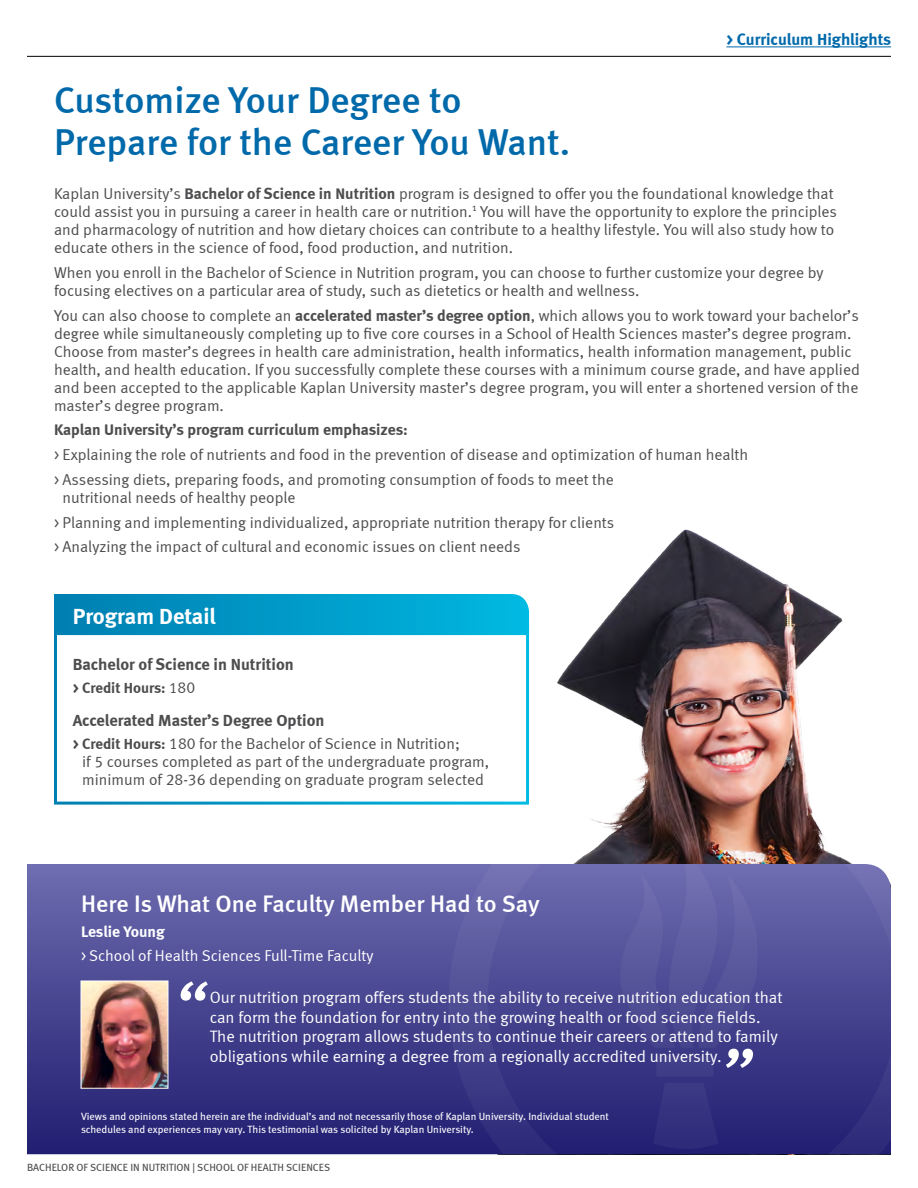
<style>
.page{position:relative;width:918px;height:1188px;background:#fff}
.page>*{position:absolute;margin:0;border:0;box-sizing:border-box;transform-origin:0 0}
.t1{font:italic 72px "Meta Normal LF";color:#fff}
.t2{font:500 37.5px/42px "Meta";color:#0069aa}
.t3{font:500 24px "Meta";color:#fff}
.t4{font:700 22.5px "Meta";color:#fff}
.t5{font:16.5px/19.8px "Meta Normal";color:#fff}
.t6{font:16.5px "Meta Bold LF";color:#4d4d4f}
.t7{font:16.5px "Meta Bold LF";color:#0069aa}
.t8{font:15.75px/18px "Meta Normal";color:#4d4d4f}
.t9{font:15.75px/18px "Meta Normal LF";color:#4d4d4f}
.t10{font:15.75px "Meta Bold LF";color:#4d4d4f}
.t11{font:15.75px "Meta Normal";color:#fff}
.t12{font:15.75px "Meta Bold LF";letter-spacing:-.005em;color:#fff}
.t13{font:15px "Meta Bold LF";color:#4d4d4f}
.t14{font:10.5px/12.6px "Meta Book LF";color:#fff}
.t15{font:10.5px "Meta Book LF";color:#4d4d4f}
.s1{font-family:"Meta Bold LF"}
.s2{font-family:"Meta Normal LF"}
.s3{font-family:"Meta Normal LF";font-size:15.75px}
.s4{font-family:"Meta Bold LF";font-size:15px}
</style>
<div class="page">
<img style="left:449px;top:529px;width:404px;height:335px">
<hr style="left:726px;top:47px;width:165px;height:1px;background:#0069aa">
<hr style="left:27px;top:56px;width:864px;height:1px;background:#000">
<svg style="left:54px;top:594px;width:475px;height:41px;background:#009bc8"></svg>
<svg style="left:27px;top:864px;width:422px;height:290px;background:#474590"></svg>
<svg style="left:449px;top:864px;width:442px;height:290px;background:#484690"></svg>
<svg style="left:612px;top:864px;width:147px;height:287px;background:#4b4992"></svg>
<img style="left:83px;top:983px;width:83px;height:104px">
<div style="left:81px;top:981px;width:87px;height:108px;border:1px solid #fff"></div>
<h2 class="t2" style="left:54px;top:79px;width:518px">Customize Your Degree to<br>Prepare for the Career You Want.</h2>
<p class="t7" style="left:726px;top:29px;width:166px">&gt; Curriculum Highlights</p>
<p class="t8" style="left:54px;top:184px;width:785px">Kaplan University’s <span class="s1">Bachelor of Science in Nutrition</span> program is designed to offer you the foundational knowledge that could assist you in pursuing a career in health care or nutrition.<sup>1</sup> You will have the opportunity to explore the principles and pharmacology of nutrition and how dietary choices can contribute to a healthy lifestyle. You will also study how to educate others in the science of food, food production, and nutrition.</p>
<p class="t8" style="left:54px;top:263px;width:771px">When you enroll in the Bachelor of Science in Nutrition program, you can choose to further customize your degree by focusing electives on a particular area of study, such as dietetics or health and wellness.</p>
<p class="t8" style="left:54px;top:306px;width:807px">You can also choose to complete an <span class="s1">accelerated master’s degree option</span>, which allows you to work toward your bachelor’s degree while simultaneously completing up to five core courses in a School of Health Sciences master’s degree program.<br>Choose from master’s degrees in health care administration, health informatics, health information management, public health, and health education. If you successfully complete these courses with a minimum course grade, and have applied and been accepted to the applicable Kaplan University master’s degree program, you will enter a shortened version of the master’s degree program.</p>
<p class="t10" style="left:54px;top:420px;width:355px">Kaplan University’s program curriculum emphasizes:</p>
<p class="t8" style="left:54px;top:442px;width:696px;line-height:24.8px">&gt; Explaining the role of nutrients and food in the prevention of disease and optimization of human health &gt; Assessing diets, preparing foods, and promoting consumption of foods to meet the</p>
<p class="t8" style="left:54px;top:485px;width:562px;line-height:24.8px;text-indent:9px">nutritional needs of healthy people<br>&gt; Planning and implementing individualized, appropriate nutrition therapy for clients &gt; Analyzing the impact of cultural and economic issues on client needs</p>
<h3 class="t4" style="left:73px;top:602px;width:145px">Program Detail</h3>
<p class="t6" style="left:73px;top:655px;width:223px">Bachelor of Science in Nutrition</p>
<p class="t13" style="left:73px;top:679px;width:124px">&gt; Credit Hours: <span class="s2">1</span><span class="s3">80</span></p>
<p class="t6" style="left:73px;top:711px;width:253px">Accelerated Master’s Degree Option</p>
<p class="t9" style="left:82px;top:734px;width:409px;text-indent:-9px"><span class="s4">&gt; Credit Hours:</span> 180 for the Bachelor of Science in Nutrition;<br>if 5 courses completed as part of the undergraduate program, minimum of 28-36 depending on graduate program selected</p>
<h3 class="t3" style="left:81px;top:890px;width:460px">Here Is What One Faculty Member Had to Say</h3>
<p class="t12" style="left:81px;top:922px;width:85px">Leslie Young</p>
<p class="t11" style="left:81px;top:947px;width:294px">&gt; School of Health Sciences Full-Time Faculty</p>
<p class="t5" style="left:210px;top:987px;width:574px">Our nutrition program offers students the ability to receive nutrition education that can form the foundation for entry into the growing health or food science fields.<br>The nutrition program allows students to continue their careers or attend to family obligations while earning a degree from a regionally accredited university.</p>
<h1 class="t1" style="left:172px;top:966px;width:34px">“</h1>
<h1 class="t1" style="left:719px;top:1032px;width:35px">”</h1>
<p class="t14" style="left:81px;top:1110px;width:529px">Views and opinions stated herein are the individual’s and not necessarily those of Kaplan University. Individual student schedules and experiences may vary. This testimonial was solicited by Kaplan University.</p>
<p class="t15" style="left:27px;top:1161px;width:305px">BACHELOR OF SCIENCE IN NUTRITION | SCHOOL OF HEALTH SCIENCES</p>
</div>
